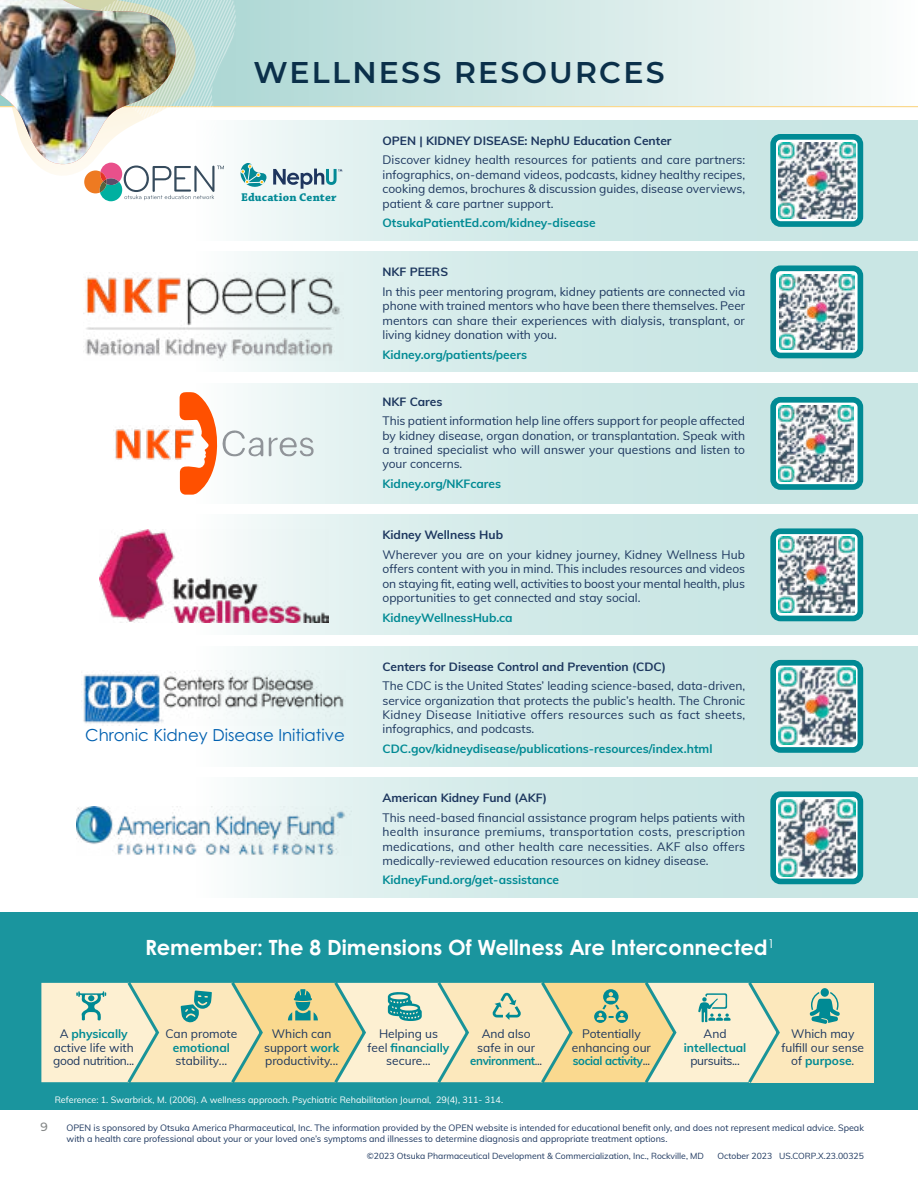
<style>
.page{position:relative;width:918px;height:1188px;background:#fff}
.page>*{position:absolute;margin:0;border:0;box-sizing:border-box;transform-origin:0 0}
.t1{font:600 30px "Montserrat";letter-spacing:.075em;color:#0b304a}
.t2{font:700 21px "Century Gothic Pro";color:#fff}
.t3{font:16.65px "Century Gothic Pro";color:#0060b0}
.t4{font:12px/14.4px "Muli";color:#1c365e;text-align:center}
.t5{font:700 12px "Muli";color:#008a94}
.t6{font:700 12px "Muli";color:#1c365e}
.t7{font:12px "Muli";letter-spacing:-.025em;color:#1c365e}
.t8{font:500 12px "Montserrat";color:#848787}
.t9{font:700 11.85px "Chaparral Pro";letter-spacing:.015em;color:#038a96}
.t10{font:9px/10.8px "Muli";color:#1c365e}
.t11{font:9px "Muli";color:#fff}
.t12{font:8.7px "Muli";color:#1c365e}
.s1{font-weight:700;color:#008a94}
</style>
<div class="page">
<div style="left:0;top:912px;width:918px;height:197px;background:#1a959e"></div>
<div style="left:197px;top:120px;width:721px;height:121px;background:linear-gradient(to right,#eef7f6,#bee1df)"></div>
<div style="left:197px;top:252px;width:721px;height:120px;background:linear-gradient(to right,#eef7f6,#bde0de)"></div>
<div style="left:197px;top:383px;width:721px;height:121px;background:linear-gradient(to right,#eef7f6,#bee1df)"></div>
<div style="left:197px;top:515px;width:721px;height:120px;background:linear-gradient(to right,#eef7f6,#bde0de)"></div>
<div style="left:197px;top:646px;width:721px;height:120px;background:linear-gradient(to right,#eef7f6,#bee1df)"></div>
<div style="left:197px;top:778px;width:721px;height:120px;background:linear-gradient(to right,#eef7f6,#bde0de)"></div>
<div style="left:749px;top:983px;width:124px;height:99px;background:#fce8bc"></div>
<svg style="left:41px;top:982px;width:741px;height:101px;background:#e7dfb5"></svg>
<svg style="left:810px;top:988px;width:30px;height:36px"></svg>
<svg style="left:273px;top:169px;width:69px;height:20px"></svg>
<div style="left:773px;top:268px;width:87px;height:88px;background:linear-gradient(to right,#fff,#fff);border-radius:7px"></div>
<div style="left:770px;top:265px;width:93px;height:93px;border:6px solid #008a94;border-radius:7px"></div>
<div style="left:773px;top:400px;width:87px;height:87px;background:linear-gradient(to right,#fff,#fff);border-radius:7px"></div>
<div style="left:770px;top:397px;width:93px;height:93px;border:6px solid #008a94;border-radius:7px"></div>
<div style="left:773px;top:531px;width:87px;height:87px;background:linear-gradient(to right,#fff,#fff);border-radius:7px"></div>
<div style="left:770px;top:528px;width:93px;height:93px;border:6px solid #008a94;border-radius:7px"></div>
<svg style="left:773px;top:663px;width:87px;height:87px"></svg>
<div style="left:770px;top:660px;width:93px;height:93px;border:6px solid #008a94;border-radius:7px"></div>
<svg style="left:773px;top:794px;width:87px;height:87px"></svg>
<div style="left:770px;top:791px;width:93px;height:93px;border:6px solid #008a94;border-radius:7px"></div>
<svg style="left:773px;top:137px;width:87px;height:87px"></svg>
<div style="left:770px;top:134px;width:93px;height:93px;border:6px solid #008a94;border-radius:7px"></div>
<img style="left:85px;top:273px;width:259px;height:88px">
<svg style="left:180px;top:392px;width:83px;height:103px"></svg>
<svg style="left:269px;top:436px;width:45px;height:21px"></svg>
<img style="left:115px;top:426px;width:81px;height:36px">
<img style="left:99px;top:529px;width:229px;height:94px">
<img style="left:83px;top:671px;width:263px;height:54px">
<img style="left:76px;top:807px;width:275px;height:49px">
<img style="left:778px;top:142px;width:77px;height:77px">
<img style="left:779px;top:537px;width:76px;height:76px">
<img style="left:779px;top:274px;width:75px;height:75px">
<img style="left:778px;top:406px;width:76px;height:75px">
<img style="left:779px;top:668px;width:76px;height:77px">
<img style="left:779px;top:799px;width:76px;height:77px">
<hr style="left:0;top:104px;width:918px;height:3px;background:#fad98f">
<svg style="left:267px;top:0;width:651px;height:106px"></svg>
<svg style="left:38px;top:0;width:229px;height:201px"></svg>
<img style="left:0;top:0;width:178px;height:165px">
<h1 class="t1" style="left:253px;top:51px;width:413px">WELLNESS RESOURCES</h1>
<p class="t9" style="left:241px;top:190px;width:97px">Education Center</p>
<h3 class="t3" style="left:85px;top:725px;width:261px">Chronic Kidney Disease Initiative</h3>
<p class="t6" style="left:382px;top:132px;width:291px">OPEN | KIDNEY DISEASE: NephU Education Center</p>
<p class="t4" style="left:382px;top:152px;width:364px;text-align:justify">Discover kidney health resources for patients and care partners: infographics, on-demand videos, podcasts, kidney healthy recipes, cooking demos, brochures &amp; discussion guides, disease overviews, patient &amp; care partner support.</p>
<p class="t5" style="left:382px;top:214px;width:215px">OtsukaPatientEd.com/kidney-disease</p>
<p class="t6" style="left:382px;top:263px;width:67px">NKF PEERS</p>
<p class="t4" style="left:382px;top:284px;width:364px;text-align:justify">In this peer mentoring program, kidney patients are connected via phone with trained mentors who have been there themselves. Peer mentors can share their experiences with dialysis, transplant, or living kidney donation with you.</p>
<p class="t5" style="left:382px;top:345px;width:146px">Kidney.org/patients/peers</p>
<p class="t6" style="left:382px;top:393px;width:61px">NKF Cares</p>
<p class="t4" style="left:382px;top:413px;width:364px;text-align:justify">This patient information help line offers support for people affected by kidney disease, organ donation, or transplantation. Speak with a trained specialist who will answer your questions and listen to your concerns.</p>
<p class="t5" style="left:382px;top:475px;width:120px">Kidney.org/NKFcares</p>
<p class="t6" style="left:382px;top:526px;width:122px">Kidney Wellness Hub</p>
<p class="t4" style="left:382px;top:547px;width:364px;text-align:justify">Wherever you are on your kidney journey, Kidney Wellness Hub offers content with you in mind. This includes resources and videos on staying fit, eating well, activities to boost your mental health, plus opportunities to get connected and stay social.</p>
<p class="t5" style="left:382px;top:608px;width:132px">KidneyWellnessHub.ca</p>
<p class="t6" style="left:382px;top:658px;width:285px">Centers for Disease Control and Prevention (CDC)</p>
<p class="t4" style="left:382px;top:678px;width:364px;text-align:justify">The CDC is the United States’ leading science-based, data-driven, service organization that protects the public’s health. The Chronic Kidney Disease Initiative offers resources such as fact sheets, infographics, and podcasts.</p>
<p class="t5" style="left:382px;top:740px;width:331px">CDC.gov/kidneydisease/publications-resources/index.html</p>
<p class="t6" style="left:382px;top:789px;width:166px">American Kidney Fund (AKF)</p>
<p class="t4" style="left:382px;top:810px;width:364px;text-align:justify">This need-based financial assistance program helps patients with health insurance premiums, transportation costs, prescription medications, and other health care necessities. AKF also offers medically-reviewed education resources on kidney disease.</p>
<p class="t5" style="left:382px;top:871px;width:178px">KidneyFund.org/get-assistance</p>
<h2 class="t2" style="left:145px;top:934px;width:631px">Remember: The 8 Dimensions Of Wellness Are Interconnected<sup>1</sup></h2>
<p class="t4" style="left:368px;top:1027px;width:83px;line-height:13.5px">Helping us<br>feel <span class="s1">financially </span>secure...</p>
<p class="t11" style="left:55px;top:1093px;width:450px">Reference: 1. Swarbrick, M. (2006). A wellness approach. Psychiatric Rehabilitation Journal, 29(4), 311- 314.</p>
<p class="t4" style="left:53px;top:1027px;width:83px;line-height:13.5px">A <span class="s1">physically </span>active life with good nutrition...</p>
<p class="t4" style="left:165px;top:1026px;width:73px">Can promote</p>
<p class="t4" style="left:264px;top:1027px;width:77px;line-height:13.5px">Which can support <span class="s1">work </span>productivity...</p>
<p class="t4" style="left:470px;top:1027px;width:74px;line-height:13.5px">And also safe in our <span class="s1">environment</span>...</p>
<p class="t5" style="left:173px;top:1039px;width:59px">emotional</p>
<p class="t4" style="left:176px;top:1053px;width:53px">stability...</p>
<p class="t4" style="left:572px;top:1027px;width:81px;line-height:13.5px">Potentially enhancing our <span class="s1">social activity</span>...</p>
<p class="t4" style="left:704px;top:1026px;width:25px">And</p>
<p class="t5" style="left:684px;top:1039px;width:64px">intellectual</p>
<p class="t7" style="left:690px;top:1052px;width:51px">pursuits...</p>
<p class="t4" style="left:781px;top:1027px;width:84px;line-height:13.5px">Which may fulfill our sense of <span class="s1">purpose</span>.</p>
<p class="t8" style="left:40px;top:1119px;width:9px">9</p>
<p class="t10" style="left:67px;top:1122px;width:799px">OPEN is sponsored by Otsuka America Pharmaceutical, Inc. The information provided by the OPEN website is intended for educational benefit only, and does not represent medical advice. Speak with a health care professional about your or your loved one’s symptoms and illnesses to determine diagnosis and appropriate treatment options.</p>
<p class="t12" style="left:367px;top:1150px;width:339px">©2023 Otsuka Pharmaceutical Development &amp; Commercialization, Inc., Rockville, MD</p>
<p class="t12" style="left:718px;top:1150px;width:148px">October 2023 US.CORP.X.23.00325</p>
</div>
